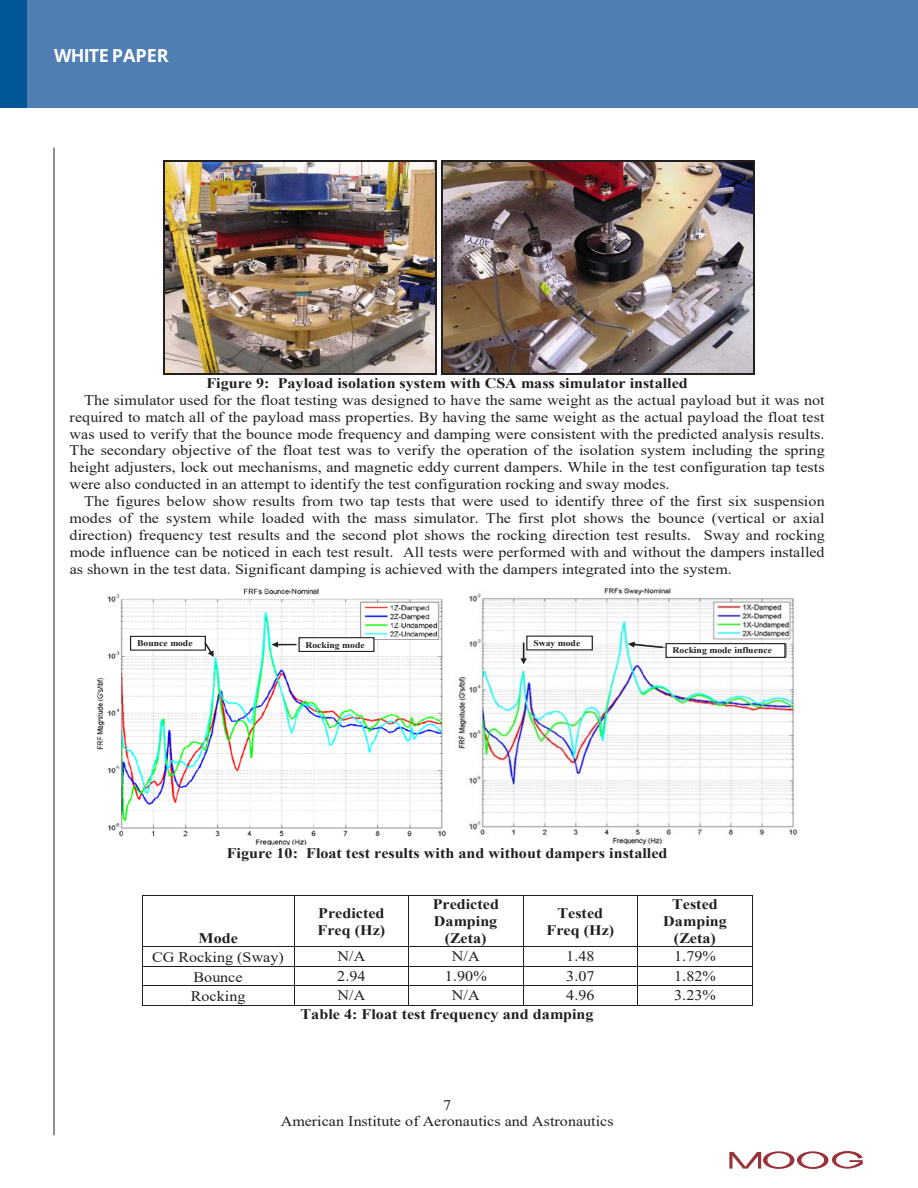
<style>
.page{position:relative;width:918px;height:1188px;background:#fff}
.page>*{position:absolute;margin:0;border:0;box-sizing:border-box;transform-origin:0 0}
.t1{font:700 18px "Open Sans";letter-spacing:-.02em;color:#fff}
.t2{font:14.7px "Times New Roman";color:#231f20;scale:1.1 1}
.t3{font:700 14.7px/17px "Times New Roman";color:#231f20;text-align:center;scale:1.1 1}
.t4{font:700 8.85px "Times New Roman";color:#231f20;scale:1.1 1}
</style>
<div class="page">
<div style="left:0;top:0;width:27px;height:108px;background:#005696"></div>
<div style="left:27px;top:0;width:891px;height:108px;background:#507db2"></div>
<hr style="left:54px;top:148px;width:1px;height:987px;background:#231f20">
<svg style="left:729px;top:1151px;width:134px;height:18px"></svg>
<img style="left:165px;top:161px;width:271px;height:212px">
<hr style="left:165px;top:160px;width:271px;height:1px;background:#231f20">
<hr style="left:163px;top:161px;width:2px;height:212px;background:#231f20">
<hr style="left:436px;top:161px;width:1px;height:212px;background:#231f20">
<hr style="left:165px;top:373px;width:271px;height:1px;background:#231f20">
<img style="left:443px;top:161px;width:310px;height:212px">
<hr style="left:443px;top:160px;width:310px;height:1px;background:#231f20">
<hr style="left:441px;top:161px;width:2px;height:212px;background:#231f20">
<hr style="left:753px;top:161px;width:1px;height:212px;background:#231f20">
<hr style="left:443px;top:373px;width:310px;height:1px;background:#231f20">
<img style="left:96px;top:588px;width:350px;height:256px">
<img style="left:458px;top:587px;width:341px;height:257px">
<hr style="left:143px;top:895px;width:151px;height:1px;background:#231f20">
<hr style="left:294px;top:895px;width:114px;height:1px;background:#231f20">
<hr style="left:409px;top:895px;width:114px;height:1px;background:#231f20">
<hr style="left:524px;top:895px;width:113px;height:1px;background:#231f20">
<hr style="left:638px;top:895px;width:114px;height:1px;background:#231f20">
<hr style="left:142px;top:896px;width:1px;height:50px;background:#231f20">
<hr style="left:294px;top:896px;width:1px;height:50px;background:#231f20">
<hr style="left:408px;top:896px;width:1px;height:50px;background:#231f20">
<hr style="left:523px;top:896px;width:1px;height:50px;background:#231f20">
<hr style="left:637px;top:896px;width:1px;height:50px;background:#231f20">
<hr style="left:752px;top:896px;width:1px;height:50px;background:#231f20">
<hr style="left:143px;top:946px;width:151px;height:1px;background:#231f20">
<hr style="left:294px;top:946px;width:114px;height:1px;background:#231f20">
<hr style="left:409px;top:946px;width:114px;height:1px;background:#231f20">
<hr style="left:524px;top:946px;width:113px;height:1px;background:#231f20">
<hr style="left:638px;top:946px;width:114px;height:1px;background:#231f20">
<hr style="left:143px;top:966px;width:151px;height:1px;background:#231f20">
<hr style="left:294px;top:966px;width:114px;height:1px;background:#231f20">
<hr style="left:409px;top:966px;width:114px;height:1px;background:#231f20">
<hr style="left:524px;top:966px;width:113px;height:1px;background:#231f20">
<hr style="left:638px;top:966px;width:114px;height:1px;background:#231f20">
<hr style="left:143px;top:985px;width:151px;height:1px;background:#231f20">
<hr style="left:294px;top:985px;width:114px;height:1px;background:#231f20">
<hr style="left:409px;top:985px;width:114px;height:1px;background:#231f20">
<hr style="left:524px;top:985px;width:113px;height:1px;background:#231f20">
<hr style="left:638px;top:985px;width:114px;height:1px;background:#231f20">
<svg style="left:142px;top:946px;width:1px;height:60px"></svg>
<hr style="left:143px;top:1005px;width:151px;height:1px;background:#231f20">
<svg style="left:294px;top:947px;width:1px;height:58px"></svg>
<hr style="left:294px;top:1005px;width:114px;height:1px;background:#231f20">
<svg style="left:408px;top:946px;width:1px;height:60px"></svg>
<hr style="left:409px;top:1005px;width:114px;height:1px;background:#231f20">
<svg style="left:523px;top:946px;width:1px;height:60px"></svg>
<hr style="left:524px;top:1005px;width:113px;height:1px;background:#231f20">
<svg style="left:637px;top:946px;width:1px;height:60px"></svg>
<hr style="left:638px;top:1005px;width:114px;height:1px;background:#231f20">
<svg style="left:752px;top:946px;width:1px;height:60px"></svg>
<div style="left:299px;top:638px;width:75px;height:13px;background:#fff"></div>
<div style="left:299px;top:637px;width:75px;height:15px;border:1px solid #231f20"></div>
<svg style="left:272px;top:642px;width:24px;height:6px"></svg>
<div style="left:527px;top:636px;width:65px;height:14px;background:#fff"></div>
<svg style="left:520px;top:643px;width:7px;height:21px"></svg>
<div style="left:131px;top:636px;width:74px;height:14px;background:#fff"></div>
<div style="left:130px;top:636px;width:76px;height:15px;border:1px solid #231f20"></div>
<svg style="left:203px;top:641px;width:11px;height:16px"></svg>
<div style="left:666px;top:644px;width:119px;height:13px;background:#fff"></div>
<div style="left:666px;top:643px;width:120px;height:15px;border:1px solid #231f20"></div>
<svg style="left:628px;top:642px;width:36px;height:7px"></svg>
<p class="t1" style="left:54px;top:42px;width:116px">WHITE PAPER</p>
<p class="t3" style="left:206px;top:374px;width:439px">Figure 9: Payload isolation system with CSA mass simulator installed</p>
<p class="t2" style="left:84px;top:389px;width:675px">The simulator used for the float testing was designed to have the same weight as the actual payload but it was not</p>
<p class="t2" style="left:70px;top:406px;width:688px">required to match all of the payload mass properties. By having the same weight as the actual payload the float test</p>
<p class="t2" style="left:70px;top:423px;width:688px">was used to verify that the bounce mode frequency and damping were consistent with the predicted analysis results.</p>
<p class="t2" style="left:70px;top:440px;width:688px">The secondary objective of the float test was to verify the operation of the isolation system including the spring</p>
<p class="t2" style="left:70px;top:457px;width:688px">height adjusters, lock out mechanisms, and magnetic eddy current dampers. While in the test configuration tap tests</p>
<p class="t2" style="left:70px;top:474px;width:547px">were also conducted in an attempt to identify the test configuration rocking and sway modes.</p>
<p class="t2" style="left:84px;top:491px;width:675px">The figures below show results from two tap tests that were used to identify three of the first six suspension</p>
<p class="t2" style="left:70px;top:508px;width:688px">modes of the system while loaded with the mass simulator. The first plot shows the bounce (vertical or axial</p>
<p class="t2" style="left:70px;top:525px;width:688px">direction) frequency test results and the second plot shows the rocking direction test results. Sway and rocking</p>
<p class="t2" style="left:70px;top:542px;width:688px">mode influence can be noticed in each test result. All tests were performed with and without the dampers installed</p>
<p class="t2" style="left:70px;top:559px;width:603px">as shown in the test data. Significant damping is achieved with the dampers integrated into the system.</p>
<p class="t4" style="left:137px;top:637px;width:52px">Bounce mode</p>
<p class="t4" style="left:305px;top:639px;width:55px">Rocking mode</p>
<p class="t4" style="left:533px;top:637px;width:44px">Sway mode</p>
<p class="t4" style="left:673px;top:644px;width:92px">Rocking mode influence</p>
<p class="t3" style="left:227px;top:844px;width:402px">Figure 10: Float test results with and without dampers installed</p>
<p class="t3" style="left:198px;top:929px;width:37px">Mode</p>
<p class="t3" style="left:318px;top:904px;width:63px;text-align:left">Predicted<br>Freq (Hz)</p>
<p class="t3" style="left:433px;top:895px;width:62px">Predicted<br>Damping (Zeta)</p>
<p class="t3" style="left:547px;top:904px;width:63px">Tested<br>Freq (Hz)</p>
<p class="t3" style="left:663px;top:895px;width:59px">Tested<br>Damping (Zeta)</p>
<p class="t2" style="left:152px;top:947px;width:121px">CG Rocking (Sway)</p>
<p class="t2" style="left:337px;top:946px;width:27px">N/A</p>
<p class="t2" style="left:452px;top:946px;width:27px">N/A</p>
<p class="t2" style="left:566px;top:946px;width:27px">1.48</p>
<p class="t2" style="left:674px;top:946px;width:40px">1.79%</p>
<p class="t2" style="left:193px;top:966px;width:46px">Bounce</p>
<p class="t2" style="left:337px;top:966px;width:27px">2.94</p>
<p class="t2" style="left:445px;top:966px;width:40px">1.90%</p>
<p class="t2" style="left:566px;top:966px;width:27px">3.07</p>
<p class="t2" style="left:674px;top:966px;width:40px">1.82%</p>
<p class="t2" style="left:191px;top:986px;width:51px">Rocking</p>
<p class="t2" style="left:337px;top:985px;width:27px">N/A</p>
<p class="t2" style="left:452px;top:985px;width:27px">N/A</p>
<p class="t2" style="left:566px;top:985px;width:27px">4.96</p>
<p class="t2" style="left:674px;top:985px;width:40px">3.23%</p>
<p class="t3" style="left:301px;top:1005px;width:268px">Table 4: Float test frequency and damping</p>
<p class="t2" style="left:443px;top:1094px;width:9px">7</p>
<p class="t2" style="left:281px;top:1111px;width:304px">American Institute of Aeronautics and Astronautics</p>
</div>
